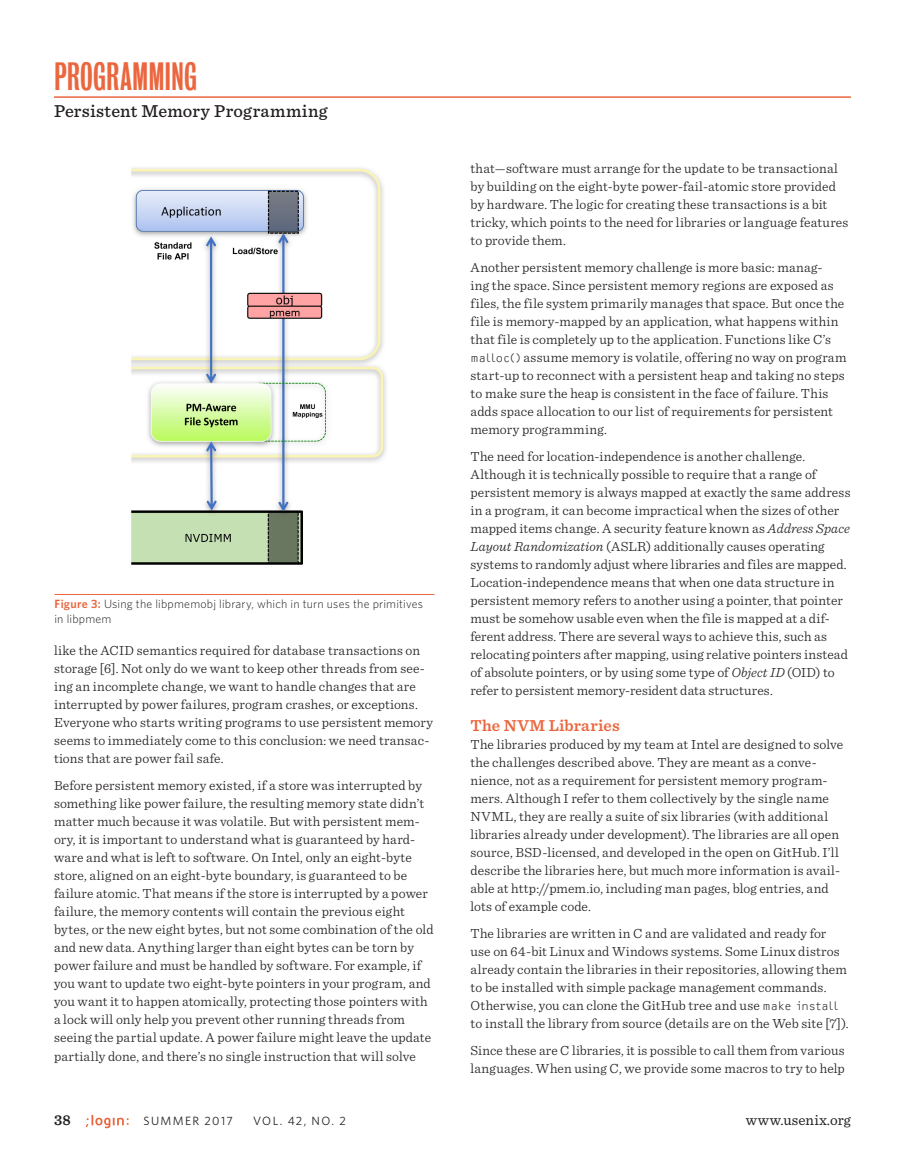
<style>
.page{position:relative;width:905px;height:1175px;background:#fff}
.page>*{position:absolute;margin:0;border:0;box-sizing:border-box;transform-origin:0 0}
.t1{font:36px "Bureau Grotesque One Three";color:#eb663e}
.t2{font:500 18px "Sentinel";letter-spacing:.02em;color:#231f20}
.head1{font:600 16.5px "Sentinel";letter-spacing:.01em;color:#eb663e}
.t3{font:15px "Sentinel";letter-spacing:.015em;color:#231f20}
.t4{font:600 15px "Sentinel";color:#231f20}
.body{font:300 13.8px/18px "Sentinel";letter-spacing:.01em;color:#231f20}
.figure_caption{font:300 12px/15px "Whitney";letter-spacing:.015em;color:#231f20}
.t5{font:12px "Whitney";letter-spacing:.115em;color:#231f20}
.s1{font-weight:600;color:#eb663e}
.s2{font-family:"OCRF Offc";font-size:12px}
.s3{font-style:italic}
</style>
<div class="page">
<svg style="left:86px;top:1115px;width:42px;height:13px"></svg>
<hr style="left:54px;top:96px;width:796px;height:2px;background:#eb663e">
<img style="left:131px;top:168px;width:255px;height:397px">
<hr style="left:54px;top:594px;width:380px;height:1px;background:#eb663e">
<h1 class="t1" style="left:54px;top:57px;width:144px">PROGRAMMING</h1>
<h2 class="t2" style="left:54px;top:98px;width:275px">Persistent Memory Programming</h2>
<p class="figure_caption" style="left:54px;top:596px;width:370px"><span class="s1">Figure 3:</span> Using the libpmemobj library, which in turn uses the primitives in libpmem</p>
<p class="body" style="left:54px;top:640px;width:380px">like the ACID semantics required for database transactions on storage [6]. Not only do we want to keep other threads from see&shy;ing an incomplete change, we want to handle changes that are interrupted by power failures, program crashes, or exceptions.<br>Everyone who starts writing programs to use persistent memory seems to immediately come to this conclusion: we need transac&shy;tions that are power fail safe.</p>
<p class="body" style="left:54px;top:775px;width:381px">Before persistent memory existed, if a store was interrupted by something like power failure, the resulting memory state didn’t matter much because it was volatile. But with persistent mem&shy;ory, it is important to understand what is guaranteed by hard&shy;ware and what is left to software. On Intel, only an eight-byte store, aligned on an eight-byte boundary, is guaranteed to be failure atomic. That means if the store is interrupted by a power failure, the memory contents will contain the previous eight bytes, or the new eight bytes, but not some combination of the old and new data. Anything larger than eight bytes can be torn by power failure and must be handled by software. For example, if you want to update two eight-byte pointers in your program, and you want it to happen atomically, protecting those pointers with a lock will only help you prevent other running threads from seeing the partial update. A power failure might leave the update partially done, and there’s no single instruction that will solve</p>
<p class="body" style="left:470px;top:158px;width:379px">that—software must arrange for the update to be transactional by building on the eight-byte power-fail-atomic store provided by hardware. The logic for creating these transactions is a bit tricky, which points to the need for libraries or language features to provide them.</p>
<p class="body" style="left:470px;top:257px;width:377px">Another persistent memory challenge is more basic: manag-<br>ing the space. Since persistent memory regions are exposed as files, the file system primarily manages that space. But once the file is memory-mapped by an application, what happens within that file is completely up to the application. Functions like C’s <span class="s2">malloc()</span> assume memory is volatile, offering no way on program start-up to reconnect with a persistent heap and taking no steps to make sure the heap is consistent in the face of failure. This adds space allocation to our list of requirements for persistent memory programming.</p>
<p class="body" style="left:470px;top:446px;width:381px">The need for location-independence is another challenge.<br>Although it is technically possible to require that a range of persistent memory is always mapped at exactly the same address in a program, it can become impractical when the sizes of other mapped items change. A security feature known as <span class="s3">Address Space Layout Randomization</span> (ASLR) additionally causes operating systems to randomly adjust where libraries and files are mapped.<br>Location-independence means that when one data structure in persistent memory refers to another using a pointer, that pointer must be somehow usable even when the file is mapped at a dif&shy;ferent address. There are several ways to achieve this, such as relocating pointers after mapping, using relative pointers instead of absolute pointers, or by using some type of <span class="s3">Object ID</span> (OID) to refer to persistent memory-resident data structures.</p>
<p class="head1" style="left:470px;top:713px;width:151px">The NVM Libraries</p>
<p class="body" style="left:470px;top:734px;width:374px">The libraries produced by my team at Intel are designed to solve the challenges described above. They are meant as a conve&shy;nience, not as a requirement for persistent memory program&shy;mers. Although I refer to them collectively by the single name NVML, they are really a suite of six libraries (with additional libraries already under development). The libraries are all open source, BSD-licensed, and developed in the open on GitHub. I’ll describe the libraries here, but much more information is avail&shy;able at http://pmem.io, including man pages, blog entries, and lots of example code.</p>
<p class="body" style="left:470px;top:923px;width:379px">The libraries are written in C and are validated and ready for use on 64-bit Linux and Windows systems. Some Linux distros already contain the libraries in their repositories, allowing them to be installed with simple package management commands.<br>Otherwise, you can clone the GitHub tree and use <span class="s2">make install </span>to install the library from source (details are on the Web site [7]).</p>
<p class="body" style="left:470px;top:1040px;width:376px">Since these are C libraries, it is possible to call them from various languages. When using C, we provide some macros to try to help</p>
<p class="t4" style="left:54px;top:1108px;width:18px">38</p>
<p class="t5" style="left:143px;top:1113px;width:91px">SUMMER 2017</p>
<p class="t5" style="left:253px;top:1113px;width:94px">VOL. 42, NO. 2</p>
<p class="t3" style="left:745px;top:1108px;width:107px">www.usenix.org</p>
</div>
